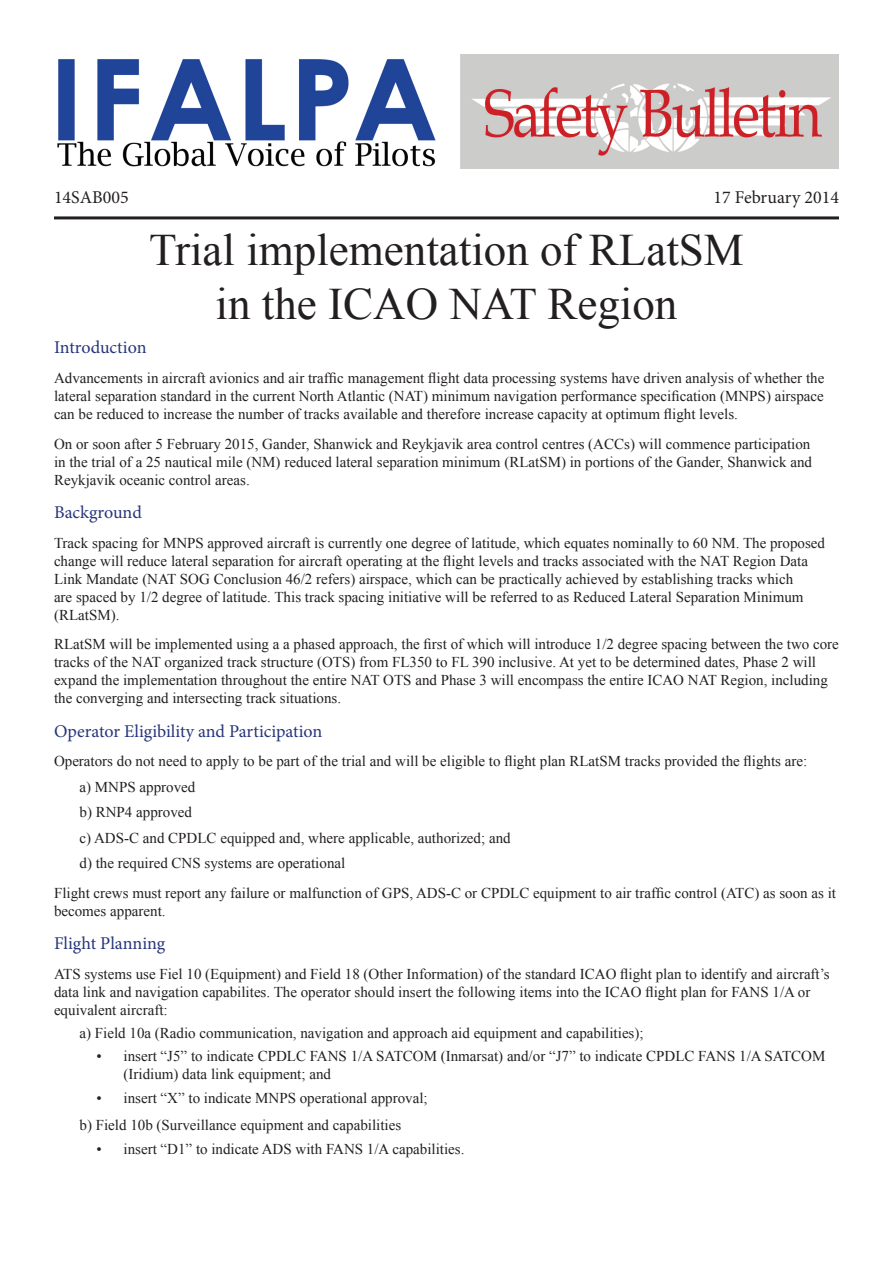
<style>
.page{position:relative;width:893px;height:1263px;background:#fff}
.page>*{position:absolute;margin:0;border:0;box-sizing:border-box;transform-origin:0 0}
.t1{font:45px/54px "Times New Roman";color:#231f20;text-align:center}
.t2{font:18px "Minion Pro";color:#27357a}
.t3{font:18px "Minion Pro";color:#231f20}
.t4{font:15px/18px "Times New Roman";color:#231f20}
</style>
<div class="page">
<img style="left:57px;top:54px;width:782px;height:114px">
<hr style="left:54px;top:216px;width:785px;height:3px;background:#231f20">
<p class="t3" style="left:54px;top:186px;width:76px">14SAB005</p>
<p class="t3" style="left:714px;top:186px;width:127px">17 February 2014</p>
<h1 class="t1" style="left:149px;top:223px;width:596px">Trial implementation of RLatSM in the ICAO NAT Region</h1>
<p class="t2" style="left:54px;top:335px;width:94px">Introduction</p>
<p class="t4" style="left:54px;top:369px;width:772px;text-align:justify">Advancements in aircraft avionics and air traffic management flight data processing systems have driven analysis of whether the lateral separation standard in the current North Atlantic (NAT) minimum navigation performance specification (MNPS) airspace can be reduced to increase the number of tracks available and therefore increase capacity at optimum flight levels.</p>
<p class="t4" style="left:54px;top:434px;width:759px;text-align:justify">On or soon after 5 February 2015, Gander, Shanwick and Reykjavik area control centres (ACCs) will commence participation in the trial of a 25 nautical mile (NM) reduced lateral separation minimum (RLatSM) in portions of the Gander, Shanwick and Reykjavik oceanic control areas.</p>
<p class="t2" style="left:54px;top:500px;width:89px">Background</p>
<p class="t4" style="left:54px;top:533px;width:773px">Track spacing for MNPS approved aircraft is currently one degree of latitude, which equates nominally to 60 NM. The proposed change will reduce lateral separation for aircraft operating at the flight levels and tracks associated with the NAT Region Data Link Mandate (NAT SOG Conclusion 46/2 refers) airspace, which can be practically achieved by establishing tracks which<br>are spaced by 1/2 degree of latitude. This track spacing initiative will be referred to as Reduced Lateral Separation Minimum (RLatSM).</p>
<p class="t4" style="left:54px;top:635px;width:786px">RLatSM will be implemented using a a phased approach, the first of which will introduce 1/2 degree spacing between the two core tracks of the NAT organized track structure (OTS) from FL350 to FL 390 inclusive. At yet to be determined dates, Phase 2 will expand the implementation throughout the entire NAT OTS and Phase 3 will encompass the entire ICAO NAT Region, including the converging and intersecting track situations.</p>
<p class="t2" style="left:54px;top:719px;width:270px">Operator Eligibility and Participation</p>
<p class="t4" style="left:80px;top:748px;width:729px;line-height:25.5px;text-indent:-26px">Operators do not need to apply to be part of the trial and will be eligible to flight plan RLatSM tracks provided the flights are: a) MNPS approved<br>b) RNP4 approved<br>c) ADS-C and CPDLC equipped and, where applicable, authorized; and<br>d) the required CNS systems are operational</p>
<p class="t4" style="left:54px;top:884px;width:783px">Flight crews must report any failure or malfunction of GPS, ADS-C or CPDLC equipment to air traffic control (ATC) as soon as it becomes apparent.</p>
<p class="t2" style="left:54px;top:931px;width:113px">Flight Planning</p>
<p class="t4" style="left:54px;top:964px;width:777px">ATS systems use Fiel 10 (Equipment) and Field 18 (Other Information) of the standard ICAO flight plan to identify and aircraft’s data link and navigation capabilites. The operator should insert the following items into the ICAO flight plan for FANS 1/A or equivalent aircraft:</p>
<p class="t4" style="left:80px;top:1024px;width:566px">a) Field 10a (Radio communication, navigation and approach aid equipment and capabilities);</p>
<p class="t4" style="left:124px;top:1047px;width:703px;text-indent:-27px">• insert “J5” to indicate CPDLC FANS 1/A SATCOM (Inmarsat) and/or “J7” to indicate CPDLC FANS 1/A SATCOM (Iridium) data link equipment; and</p>
<p class="t4" style="left:80px;top:1084px;width:350px;line-height:27.6px;text-indent:17px">• insert “X” to indicate MNPS operational approval; b) Field 10b (Surveillance equipment and capabilities</p>
<p class="t4" style="left:97px;top:1139px;width:369px">• insert “D1” to indicate ADS with FANS 1/A capabilities.</p>
</div>
